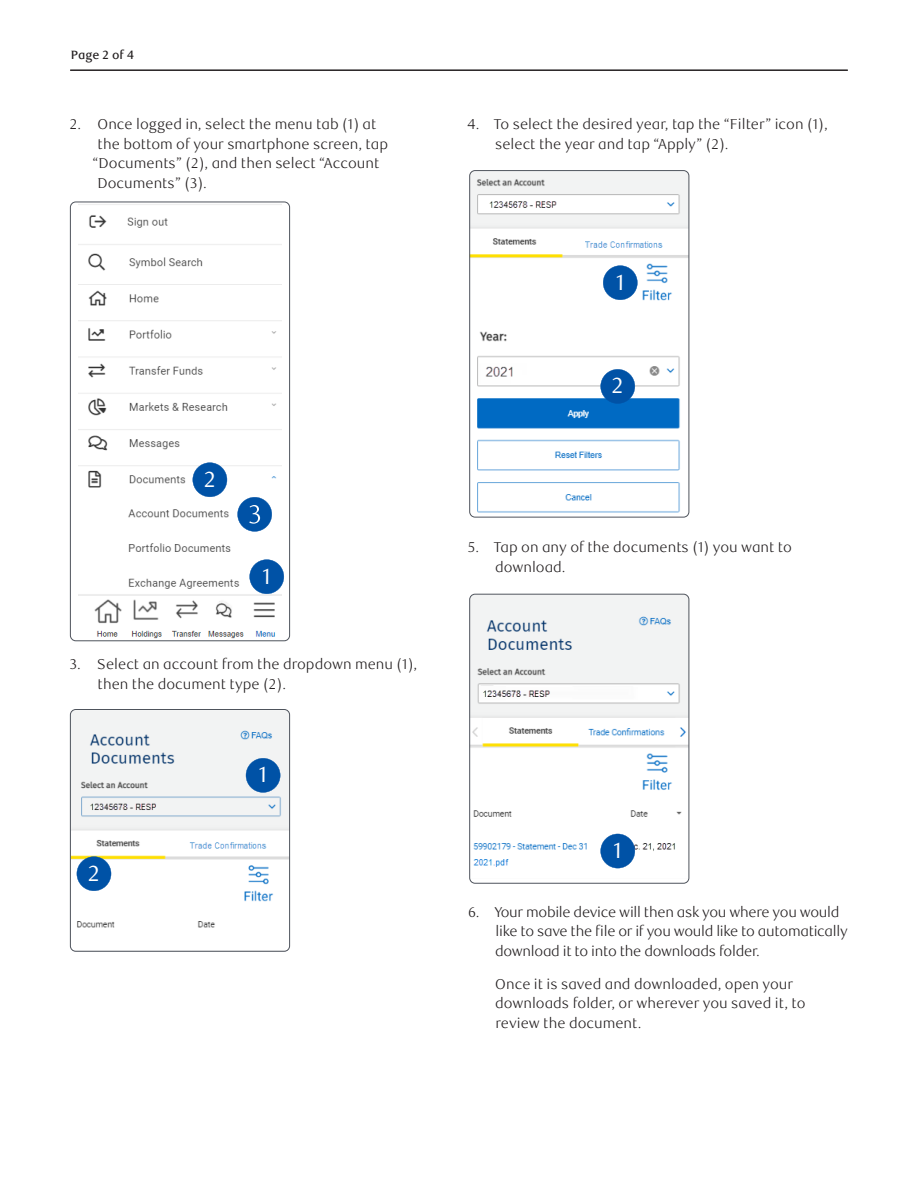
<style>
.page{position:relative;width:918px;height:1188px;background:#fff}
.page>*{position:absolute;margin:0;border:0;box-sizing:border-box;transform-origin:0 0}
.t1{font:22.05px "RBC Text";color:#fff}
._5-Body_Copy{font:300 14.25px/19.5px "RBC Text";color:#231f20}
._5-Body_Copy-2{font:300 14.25px/19.5px "RBC Text";letter-spacing:-.02em;color:#231f20}
._14-Page_number{font:500 12px "RBC Text";color:#231f20}
</style>
<div class="page">
<hr style="left:70px;top:70px;width:778px;height:1px;background:#231f20">
<img style="left:78px;top:204px;width:204px;height:435px">
<div style="left:70px;top:202px;width:220px;height:439px;border:1px solid #4e535c;border-radius:5px"></div>
<svg style="left:249px;top:559px;width:35px;height:35px"></svg>
<svg style="left:193px;top:462px;width:34px;height:35px"></svg>
<svg style="left:237px;top:497px;width:35px;height:35px"></svg>
<img style="left:70px;top:710px;width:220px;height:241px">
<div style="left:70px;top:709px;width:220px;height:242px;border:1px solid #4e535c;border-radius:5px"></div>
<svg style="left:246px;top:758px;width:34px;height:35px"></svg>
<svg style="left:77px;top:856px;width:34px;height:35px"></svg>
<img style="left:470px;top:171px;width:219px;height:346px">
<div style="left:470px;top:170px;width:219px;height:347px;border:1px solid #4e535c;border-radius:5px"></div>
<svg style="left:603px;top:265px;width:35px;height:35px"></svg>
<svg style="left:600px;top:369px;width:35px;height:35px"></svg>
<img style="left:470px;top:595px;width:219px;height:274px">
<div style="left:470px;top:594px;width:219px;height:289px;border:1px solid #4e535c;border-radius:5px"></div>
<svg style="left:600px;top:834px;width:35px;height:34px"></svg>
<p class="_14-Page_number" style="left:71px;top:47px;width:65px">Page 2 of 4</p>
<p class="_5-Body_Copy" style="left:70px;top:115px;width:308px">2. Once logged in, select the menu tab (1) at</p>
<p class="_5-Body_Copy" style="left:98px;top:134px;width:292px">the bottom of your smartphone screen, tap</p>
<p class="_5-Body_Copy" style="left:92px;top:154px;width:288px">“Documents” (2), and then select “Account</p>
<p class="_5-Body_Copy" style="left:97px;top:173px;width:111px">Documents” (3).</p>
<h1 class="t1" style="left:204px;top:466px;width:13px">2</h1>
<h1 class="t1" style="left:263px;top:563px;width:10px">1</h1>
<p class="_5-Body_Copy" style="left:98px;top:655px;width:321px;text-indent:-28px">3. Select an account from the dropdown menu (1), then the document type (2).</p>
<h1 class="t1" style="left:88px;top:860px;width:13px">2</h1>
<h1 class="t1" style="left:259px;top:762px;width:10px">1</h1>
<p class="_5-Body_Copy" style="left:495px;top:115px;width:334px;text-indent:-28px">4. To select the desired year, tap the “Filter” icon (1), select the year and tap “Apply” (2).</p>
<h1 class="t1" style="left:616px;top:269px;width:10px">1</h1>
<h1 class="t1" style="left:612px;top:373px;width:13px">2</h1>
<p class="_5-Body_Copy" style="left:495px;top:538px;width:298px;text-indent:-27px">5. Tap on any of the documents (1) you want to download.</p>
<h1 class="t1" style="left:614px;top:838px;width:10px">1</h1>
<p class="_5-Body_Copy-2" style="left:495px;top:902px;width:354px;text-indent:-27px">6. Your mobile device will then ask you where you would like to save the file or if you would like to automatically download it to into the downloads folder.</p>
<p class="_5-Body_Copy" style="left:495px;top:974px;width:312px">Once it is saved and downloaded, open your downloads folder, or wherever you saved it, to review the document.</p>
</div>
